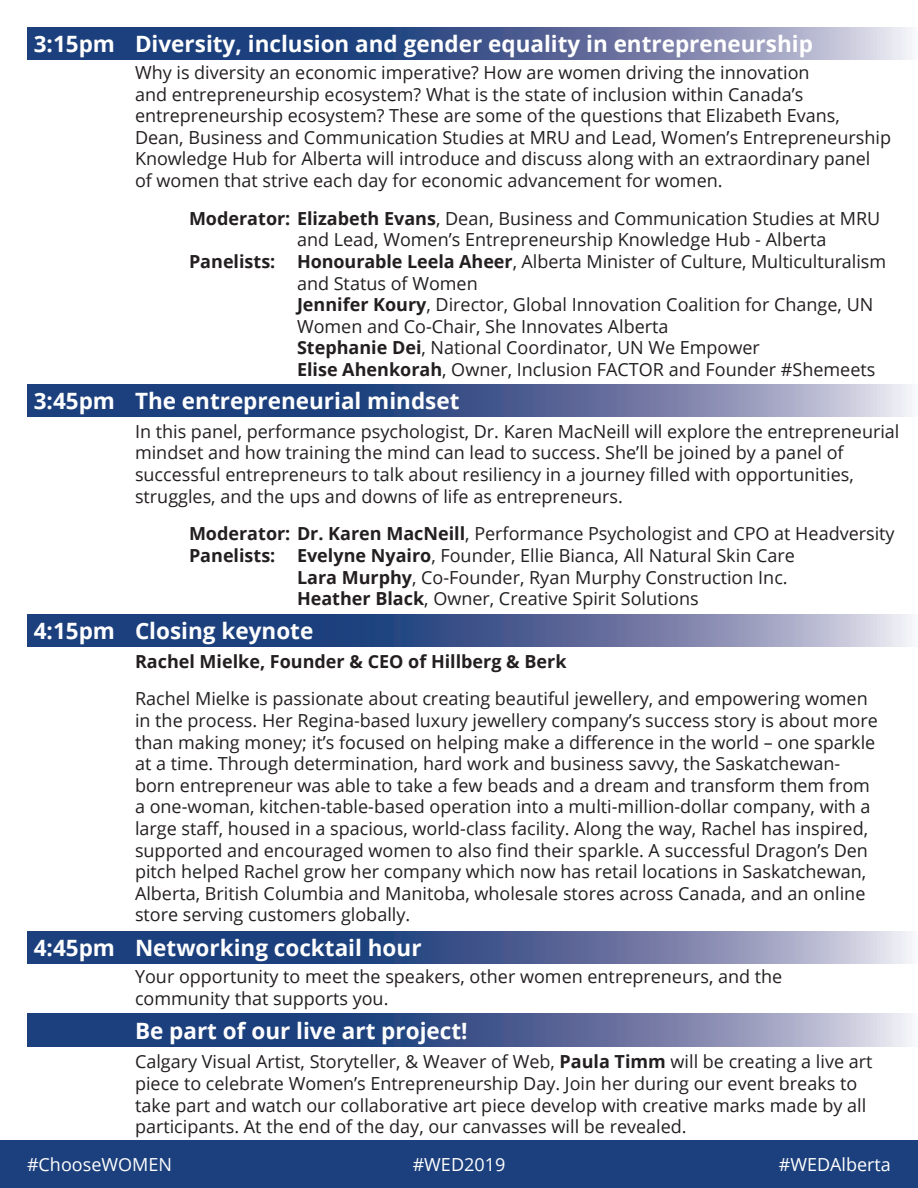
<style>
.page{position:relative;width:918px;height:1188px;background:#fff}
.page>*{position:absolute;margin:0;border:0;box-sizing:border-box;transform-origin:0 0}
.t1{font:700 22.5px "Open Sans";color:#fff}
.t2{font:18px/21.6px "Open Sans";color:#231f20}
.t3{font:700 18px "Open Sans";color:#231f20}
.t4{font:18px "Open Sans";color:#fff}
.s1{font-weight:700}
</style>
<div class="page">
<div style="left:0;top:1140px;width:918px;height:48px;background:#1c407d"></div>
<svg style="left:27px;top:27px;width:885px;height:32px;background:#546999"></svg>
<svg style="left:27px;top:384px;width:885px;height:32px;background:#546999"></svg>
<svg style="left:27px;top:615px;width:885px;height:32px;background:#546999"></svg>
<svg style="left:27px;top:931px;width:885px;height:33px;background:#546999"></svg>
<svg style="left:27px;top:1014px;width:885px;height:32px;background:#546999"></svg>
<p class="t1" style="left:34px;top:28px;width:781px">3:15pm Diversity, inclusion and gender equality in entrepreneurship</p>
<p class="t2" style="left:135px;top:61px;width:758px">Why is diversity an economic imperative? How are women driving the innovation<br>and entrepreneurship ecosystem? What is the state of inclusion within Canada’s entrepreneurship ecosystem? These are some of the questions that Elizabeth Evans, Dean, Business and Communication Studies at MRU and Lead, Women’s Entrepreneurship Knowledge Hub for Alberta will introduce and discuss along with an extraordinary panel of women that strive each day for economic advancement for women.</p>
<p class="t2" style="left:189px;top:207px;width:693px"><span class="s1">Moderator: Elizabeth Evans</span>, Dean, Business and Communication Studies at MRU</p>
<p class="t2" style="left:297px;top:229px;width:531px">and Lead, Women’s Entrepreneurship Knowledge Hub - Alberta</p>
<p class="t2" style="left:189px;top:250px;width:699px"><span class="s1">Panelists: Honourable Leela Aheer</span>, Alberta Minister of Culture, Multiculturalism</p>
<p class="t2" style="left:297px;top:272px;width:182px">and Status of Women</p>
<p class="t2" style="left:297px;top:293px;width:578px"><span class="s1">Jennifer Koury</span>, Director, Global Innovation Coalition for Change, UN</p>
<p class="t2" style="left:297px;top:315px;width:373px">Women and Co-Chair, She Innovates Alberta</p>
<p class="t2" style="left:297px;top:337px;width:464px"><span class="s1">Stephanie Dei</span>, National Coordinator, UN We Empower</p>
<p class="t2" style="left:297px;top:358px;width:580px"><span class="s1">Elise Ahenkorah</span>, Owner, Inclusion FACTOR and Founder #Shemeets</p>
<p class="t1" style="left:34px;top:385px;width:427px">3:45pm The entrepreneurial mindset</p>
<p class="t2" style="left:135px;top:420px;width:766px">In this panel, performance psychologist, Dr. Karen MacNeill will explore the entrepreneurial mindset and how training the mind can lead to success. She’ll be joined by a panel of successful entrepreneurs to talk about resiliency in a journey filled with opportunities, struggles, and the ups and downs of life as entrepreneurs.</p>
<p class="t2" style="left:189px;top:523px;width:707px"><span class="s1">Moderator: Dr. Karen MacNeill</span>, Performance Psychologist and CPO at Headversity</p>
<p class="t2" style="left:189px;top:544px;width:607px"><span class="s1">Panelists: Evelyne Nyairo</span>, Founder, Ellie Bianca, All Natural Skin Care</p>
<p class="t2" style="left:297px;top:566px;width:492px"><span class="s1">Lara Murphy</span>, Co-Founder, Ryan Murphy Construction Inc.</p>
<p class="t2" style="left:297px;top:587px;width:403px"><span class="s1">Heather Black</span>, Owner, Creative Spirit Solutions</p>
<p class="t1" style="left:34px;top:615px;width:281px">4:15pm Closing keynote</p>
<p class="t3" style="left:135px;top:648px;width:433px">Rachel Mielke, Founder &amp; CEO of Hillberg &amp; Berk</p>
<p class="t2" style="left:135px;top:688px;width:744px">Rachel Mielke is passionate about creating beautiful jewellery, and empowering women in the process. Her Regina-based luxury jewellery company’s success story is about more than making money; it’s focused on helping make a difference in the world – one sparkle at a time. Through determination, hard work and business savvy, the Saskatchewan&shy;born entrepreneur was able to take a few beads and a dream and transform them from a one-woman, kitchen-table-based operation into a multi-million-dollar company, with a large staff, housed in a spacious, world-class facility. Along the way, Rachel has inspired, supported and encouraged women to also find their sparkle. A successful Dragon’s Den pitch helped Rachel grow her company which now has retail locations in Saskatchewan, Alberta, British Columbia and Manitoba, wholesale stores across Canada, and an online store serving customers globally.</p>
<p class="t1" style="left:34px;top:932px;width:389px">4:45pm Networking cocktail hour</p>
<p class="t2" style="left:135px;top:965px;width:649px">Your opportunity to meet the speakers, other women entrepreneurs, and the community that supports you.</p>
<p class="t1" style="left:135px;top:1015px;width:334px">Be part of our live art project!</p>
<p class="t2" style="left:135px;top:1051px;width:739px">Calgary Visual Artist, Storyteller, &amp; Weaver of Web, <span class="s1">Paula Timm</span> will be creating a live art piece to celebrate Women’s Entrepreneurship Day. Join her during our event breaks to take part and watch our collaborative art piece develop with creative marks made by all participants. At the end of the day, our canvasses will be revealed.</p>
<p class="t4" style="left:27px;top:1152px;width:146px">#ChooseWOMEN</p>
<p class="t4" style="left:413px;top:1152px;width:94px">#WED2019</p>
<p class="t4" style="left:779px;top:1152px;width:114px">#WEDAlberta</p>
</div>
